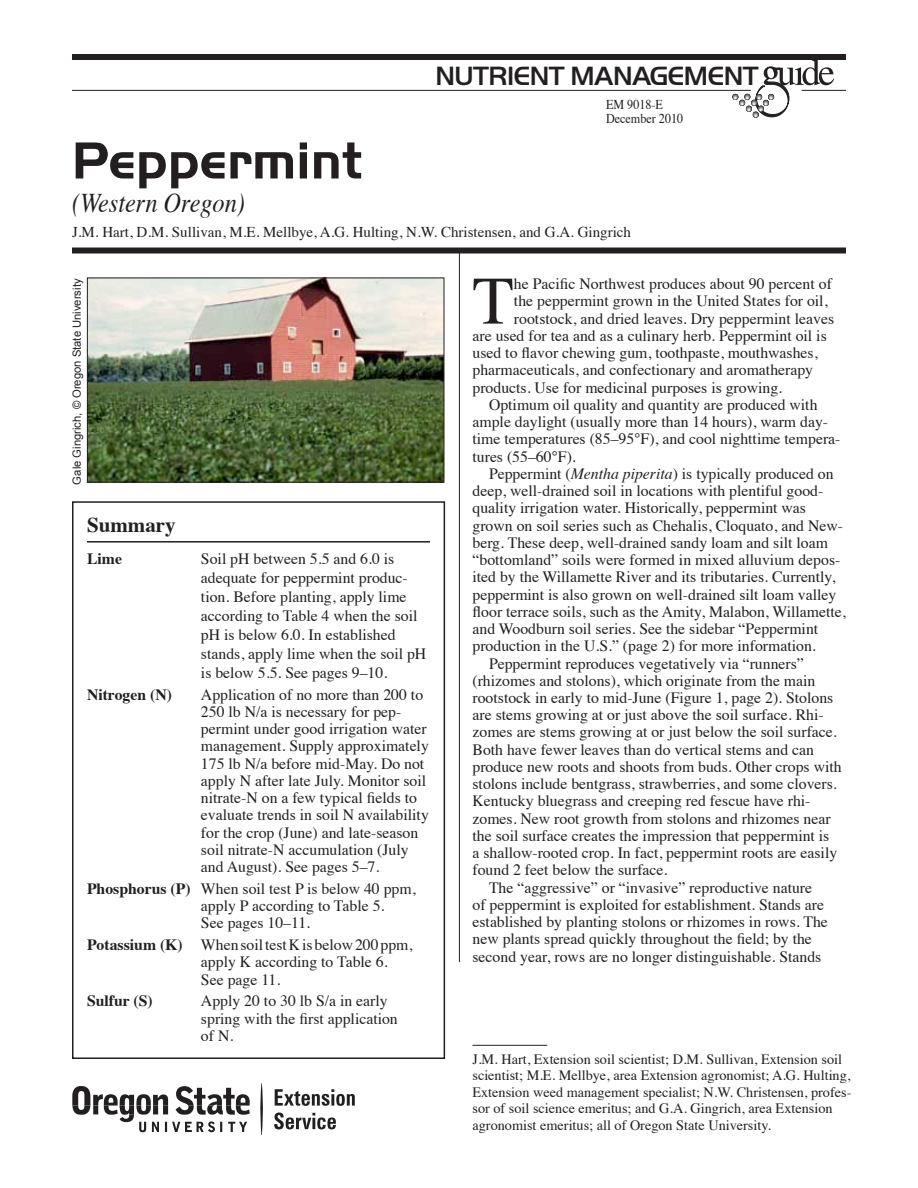
<style>
.page{position:relative;width:918px;height:1188px;background:#fff}
.page>*{position:absolute;margin:0;border:0;box-sizing:border-box;transform-origin:0 0}
.t1{font:67.95px "Times";color:#231f20}
.t2{font:700 54px "Handel Gothic";color:#231f20}
.t3{font:500 27.45px "Handel Gothic";letter-spacing:-.02em;color:#231f20}
.t4{font:italic 27px "Times";color:#231f20;scale:.9 1}
.t5{font:700 21px "Times";color:#231f20}
.t6{font:15.75px/17.2px "Times";color:#231f20}
.t7{font:700 15.75px "Times";color:#231f20}
.t8{font:15px "Times";color:#231f20}
.t9{font:14.25px/16.5px "Times";color:#231f20}
.t10{font:13.5px/13.5px "Times";color:#231f20;scale:.9 1}
.t11{font:11.25px "Arial";color:#231f20}
.s1{font-weight:700}
.s2{font-style:italic}
</style>
<div class="page">
<div style="left:72px;top:54px;width:774px;height:6px;background:#231f20"></div>
<svg style="left:732px;top:60px;width:102px;height:58px"></svg>
<hr style="left:802px;top:90px;width:44px;height:1px;background:#231f20">
<hr style="left:72px;top:90px;width:679px;height:1px;background:#231f20">
<div style="left:72px;top:248px;width:774px;height:6px;background:#231f20"></div>
<hr style="left:472px;top:1045px;width:75px;height:1px;background:#231f20">
<svg style="left:72px;top:1086px;width:178px;height:46px"></svg>
<svg style="left:260px;top:1083px;width:3px;height:52px"></svg>
<svg style="left:274px;top:1113px;width:62px;height:16px"></svg>
<svg style="left:275px;top:1089px;width:79px;height:17px"></svg>
<hr style="left:459px;top:249px;width:1px;height:713px;background:#231f20">
<hr style="left:87px;top:541px;width:343px;height:2px;background:#231f20">
<div style="left:72px;top:501px;width:373px;height:558px;border:2px solid #231f20"></div>
<img style="left:89px;top:280px;width:353px;height:200px">
<div style="left:87px;top:278px;width:357px;height:204px;border:1px solid #231f20"></div>
<h3 class="t3" style="left:436px;top:60px;width:325px">NUTRIENT MANAGEMENT</h3>
<p class="t10" style="left:606px;top:97px;width:87px">EM 9018-E<br>December 2010</p>
<h2 class="t2" style="left:72px;top:129px;width:292px">Peppermint</h2>
<h3 class="t4" style="left:72px;top:179px;width:194px">(Western Oregon)</h3>
<p class="t8" style="left:72px;top:218px;width:561px">J.M. Hart, D.M. Sullivan, M.E. Mellbye, A.G. Hulting, N.W. Christensen, and G.A. Gingrich</p>
<p class="t11" style="left:70px;top:484px;width:207px;rotate:-90deg">Gale Gingrich, © Oregon State University</p>
<h3 class="t5" style="left:87px;top:505px;width:90px">Summary</h3>
<p class="t7" style="left:87px;top:544px;width:36px">Lime</p>
<p class="t6" style="left:201px;top:548px;width:227px;line-height:18.9px">Soil pH between 5.5 and 6.0 is adequate for peppermint produc&shy;tion. Before planting, apply lime according to Table 4 when the soil pH is below 6.0. In established stands, apply lime when the soil pH is below 5.5. See pages 9–10.</p>
<p class="t7" style="left:87px;top:679px;width:87px">Nitrogen (N)</p>
<p class="t6" style="left:201px;top:684px;width:229px">Application of no more than 200 to 250 lb N/a is necessary for pep&shy;permint under good irrigation water management. Supply approximately 175 lb N/a before mid-May. Do not apply N after late July. Monitor soil nitrate-N on a few typical fields to evaluate trends in soil N availability for the crop (June) and late-season soil nitrate-N accumulation (July and August). See pages 5–7.</p>
<p class="t6" style="left:201px;top:879px;width:216px;text-indent:-114px"><span class="s1">Phosphorus (P)</span> When soil test P is below 40 ppm, apply P according to Table 5.<br>See pages 10–11.</p>
<p class="t6" style="left:201px;top:935px;width:213px;text-indent:-114px"><span class="s1">Potassium (K)</span> When soil test K is below 200ppm, apply K according to Table 6.<br>See page 11.</p>
<p class="t7" style="left:87px;top:986px;width:67px">Sulfur (S)</p>
<p class="t6" style="left:201px;top:991px;width:198px">Apply 20 to 30 lb S/a in early spring with the first application of N.</p>
<h1 class="t1" style="left:472px;top:237px;width:43px">T</h1>
<p class="t6" style="left:514px;top:274px;width:319px">he Pacific Northwest produces about 90 percent of</p>
<p class="t6" style="left:514px;top:291px;width:315px">the peppermint grown in the United States for oil,</p>
<p class="t6" style="left:514px;top:308px;width:322px">rootstock, and dried leaves. Dry peppermint leaves</p>
<p class="t6" style="left:473px;top:326px;width:356px">are used for tea and as a culinary herb. Peppermint oil is</p>
<p class="t6" style="left:473px;top:343px;width:347px">used to flavor chewing gum, toothpaste, mouthwashes,</p>
<p class="t6" style="left:473px;top:360px;width:342px">pharmaceuticals, and confectionary and aromatherapy</p>
<p class="t6" style="left:473px;top:377px;width:311px">products. Use for medicinal purposes is growing.</p>
<p class="t6" style="left:489px;top:395px;width:330px">Optimum oil quality and quantity are produced with</p>
<p class="t6" style="left:473px;top:412px;width:357px">ample daylight (usually more than 14 hours), warm day-</p>
<p class="t6" style="left:473px;top:429px;width:369px">time temperatures (85–95°F), and cool nighttime tempera-</p>
<p class="t6" style="left:473px;top:446px;width:105px">tures (55–60°F).</p>
<p class="t6" style="left:489px;top:464px;width:346px">Peppermint (<span class="s2">Mentha piperita</span>) is typically produced on</p>
<p class="t6" style="left:473px;top:481px;width:352px">deep, well-drained soil in locations with plentiful good-</p>
<p class="t6" style="left:473px;top:498px;width:335px">quality irrigation water. Historically, peppermint was</p>
<p class="t6" style="left:473px;top:515px;width:372px">grown on soil series such as Chehalis, Cloquato, and New-</p>
<p class="t6" style="left:473px;top:533px;width:357px">berg. These deep, well-drained sandy loam and silt loam</p>
<p class="t6" style="left:473px;top:550px;width:369px">“bottomland” soils were formed in mixed alluvium depos-</p>
<p class="t6" style="left:473px;top:567px;width:364px">ited by the Willamette River and its tributaries. Currently,</p>
<p class="t6" style="left:473px;top:584px;width:365px">peppermint is also grown on well-drained silt loam valley</p>
<p class="t6" style="left:473px;top:602px;width:375px">floor terrace soils, such as the Amity, Malabon, Willamette,</p>
<p class="t6" style="left:473px;top:619px;width:347px">and Woodburn soil series. See the sidebar “Peppermint</p>
<p class="t6" style="left:473px;top:636px;width:345px">production in the U.S.” (page 2) for more information.</p>
<p class="t6" style="left:489px;top:653px;width:316px">Peppermint reproduces vegetatively via “runners”</p>
<p class="t6" style="left:473px;top:670px;width:344px">(rhizomes and stolons), which originate from the main</p>
<p class="t6" style="left:473px;top:688px;width:362px">rootstock in early to mid-June (Figure 1, page 2). Stolons</p>
<p class="t6" style="left:473px;top:705px;width:353px">are stems growing at or just above the soil surface. Rhi-</p>
<p class="t6" style="left:473px;top:722px;width:366px">zomes are stems growing at or just below the soil surface.</p>
<p class="t6" style="left:473px;top:739px;width:343px">Both have fewer leaves than do vertical stems and can</p>
<p class="t6" style="left:473px;top:757px;width:371px">produce new roots and shoots from buds. Other crops with</p>
<p class="t6" style="left:473px;top:774px;width:366px">stolons include bentgrass, strawberries, and some clovers.</p>
<p class="t6" style="left:473px;top:791px;width:340px">Kentucky bluegrass and creeping red fescue have rhi-</p>
<p class="t6" style="left:473px;top:808px;width:360px">zomes. New root growth from stolons and rhizomes near</p>
<p class="t6" style="left:473px;top:826px;width:358px">the soil surface creates the impression that peppermint is</p>
<p class="t6" style="left:473px;top:843px;width:366px">a shallow-rooted crop. In fact, peppermint roots are easily</p>
<p class="t6" style="left:473px;top:860px;width:197px">found 2 feet below the surface.</p>
<p class="t6" style="left:489px;top:877px;width:325px">The “aggressive” or “invasive” reproductive nature</p>
<p class="t6" style="left:473px;top:895px;width:353px">of peppermint is exploited for establishment. Stands are</p>
<p class="t6" style="left:473px;top:912px;width:357px">established by planting stolons or rhizomes in rows. The</p>
<p class="t6" style="left:473px;top:929px;width:341px">new plants spread quickly throughout the field; by the</p>
<p class="t6" style="left:473px;top:946px;width:350px">second year, rows are no longer distinguishable. Stands</p>
<p class="t9" style="left:472px;top:1049px;width:380px">J.M. Hart, Extension soil scientist; D.M. Sullivan, Extension soil scientist; M.E. Mellbye, area Extension agronomist; A.G. Hulting, Extension weed management specialist; N.W. Christensen, profes&shy;sor of soil science emeritus; and G.A. Gingrich, area Extension agronomist emeritus; all of Oregon State University.</p>
</div>
